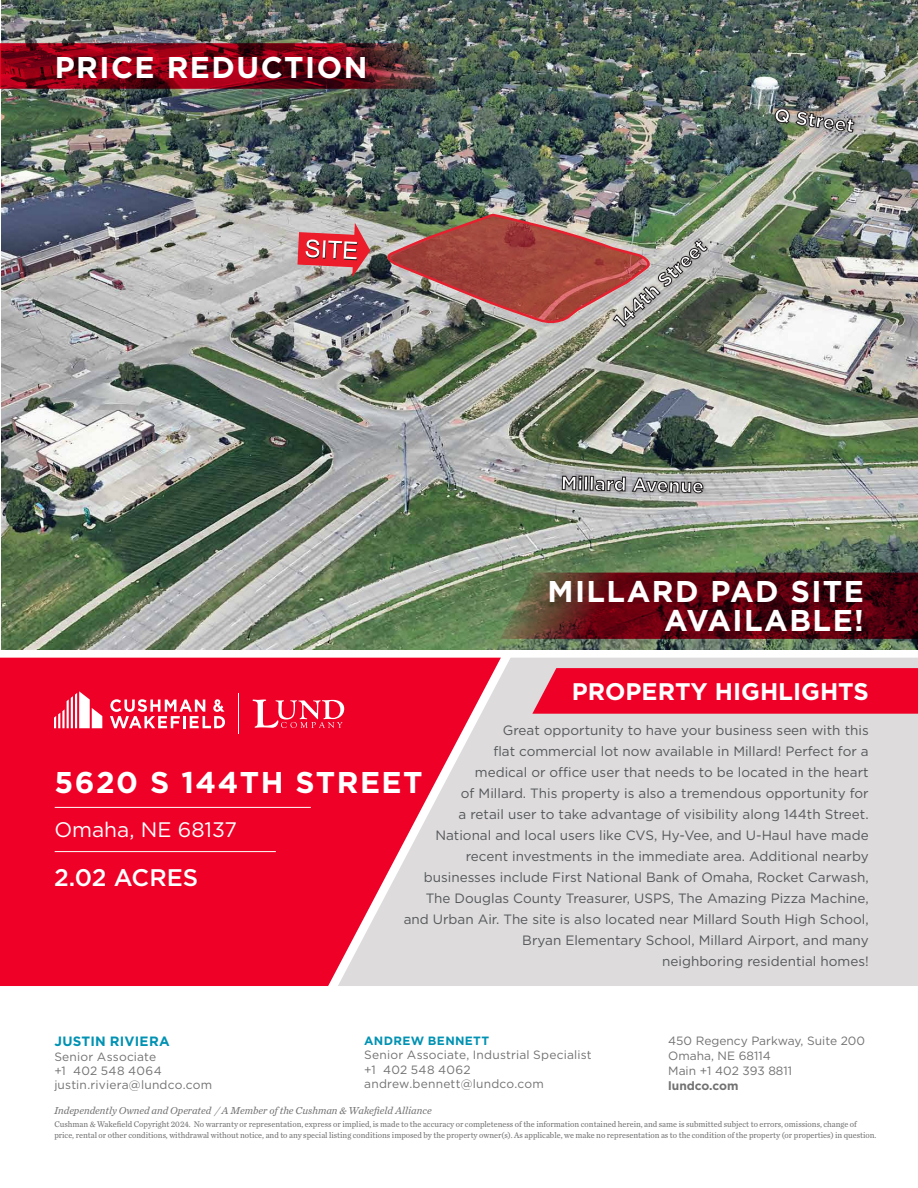
<style>
.page{position:relative;width:918px;height:1188px;background:#fff}
.page>*{position:absolute;margin:0;border:0;box-sizing:border-box;transform-origin:0 0}
.t1{font:700 30px "Gotham";letter-spacing:.05em;color:#fff}
.t2{font:700 24px "Gotham";color:#fff}
.t3{font:500 24px "Gotham";color:#fff}
.t4{font:21px "Gotham";color:#fff}
.t5{font:700 19.05px "Gotham";color:#fff}
.t6{font:13.5px/21px "Gotham";color:#54575a;text-align:right}
.t7{font:700 13.5px "Gotham";letter-spacing:.02em;color:#0092b3}
.t8{font:12px/14.4px "Gotham";letter-spacing:.01em;color:#717271}
.t9{font:700 12px "Gotham";letter-spacing:.03em;color:#0092b3}
.t10{font:700 12px "Gotham";color:#717271}
.t11{font:italic 10.5px "Chronicle Text G2";color:#717271}
.t12{font:8.7px/10.4px "Chronicle Text G2";color:#717271;scale:.95 1}
</style>
<div class="page">
<div style="left:501px;top:658px;width:417px;height:328px;background:#dddbdc"></div>
<svg style="left:532px;top:668px;width:386px;height:46px"></svg>
<svg style="left:0;top:658px;width:501px;height:328px;fill:#ef0027"></svg>
<svg style="left:253px;top:700px;width:91px;height:28px"></svg>
<hr style="left:238px;top:693px;width:1px;height:40px;background:#fff">
<svg style="left:54px;top:691px;width:48px;height:37px"></svg>
<svg style="left:110px;top:699px;width:115px;height:29px"></svg>
<hr style="left:55px;top:807px;width:256px;height:1px;background:#fff">
<hr style="left:55px;top:851px;width:221px;height:1px;background:#fff">
<img style="left:1px;top:0;width:917px;height:649px">
<svg style="left:297px;top:223px;width:73px;height:54px"></svg>
<img style="left:604px;top:230px;width:114px;height:109px">
<img style="left:767px;top:99px;width:94px;height:45px">
<svg style="left:775px;top:108px;width:15px;height:16px"></svg>
<svg style="left:796px;top:111px;width:58px;height:21px"></svg>
<img style="left:555px;top:467px;width:155px;height:37px">
<svg style="left:562px;top:476px;width:20px;height:14px"></svg>
<div style="left:584px;top:476px;width:4px;height:14px;border:1px solid #231f20"></div>
<div style="left:590px;top:476px;width:3px;height:14px;border:1px solid #231f20"></div>
<svg style="left:595px;top:467px;width:31px;height:36px"></svg>
<svg style="left:632px;top:478px;width:71px;height:29px"></svg>
<img style="left:380px;top:212px;width:327px;height:115px">
<svg style="left:500px;top:573px;width:418px;height:66px"></svg>
<img style="left:0;top:43px;width:440px;height:46px">
<p class="t1" style="left:55px;top:47px;width:314px">PRICE REDUCTION</p>
<p class="t5" style="left:608px;top:315px;width:120px;rotate:-43deg">144th Street</p>
<p class="t5" style="left:561px;top:470px;width:145px;rotate:1deg">Millard Avenue</p>
<p class="t5" style="left:776px;top:102px;width:82px;rotate:8deg">Q Street</p>
<p class="t1" style="left:547px;top:572px;width:318px">MILLARD PAD SITE</p>
<p class="t1" style="left:664px;top:600px;width:201px">AVAILABLE!</p>
<p class="t2" style="left:572px;top:675px;width:299px">PROPERTY HIGHLIGHTS</p>
<p class="t6" style="left:404px;top:719px;width:467px">Great opportunity to have your business seen with this<br>flat commercial lot now available in Millard! Perfect for a<br>medical or office user that needs to be located in the heart<br>of Millard. This property is also a tremendous opportunity for<br>a retail user to take advantage of visibility along 144th Street.<br>National and local users like CVS, Hy-Vee, and U-Haul have made recent investments in the immediate area. Additional nearby businesses include First National Bank of Omaha, Rocket Carwash, The Douglas County Treasurer, USPS, The Amazing Pizza Machine, and Urban Air. The site is also located near Millard South High School, Bryan Elementary School, Millard Airport, and many<br>neighboring residential homes!</p>
<p class="t1" style="left:54px;top:762px;width:370px">5620 S 144TH STREET</p>
<p class="t4" style="left:54px;top:817px;width:184px">Omaha, NE 68137</p>
<p class="t3" style="left:54px;top:862px;width:146px">2.02 ACRES</p>
<p class="t7" style="left:54px;top:1033px;width:117px">JUSTIN RIVIERA</p>
<p class="t8" style="left:54px;top:1049px;width:159px">Senior Associate<br>+1 402 548 4064 justin.riviera@lundco.com</p>
<p class="t9" style="left:364px;top:1033px;width:126px">ANDREW BENNETT</p>
<p class="t8" style="left:364px;top:1048px;width:229px">Senior Associate, Industrial Specialist +1 402 548 4062 andrew.bennett@lundco.com</p>
<p class="t11" style="left:54px;top:1103px;width:379px">Independently Owned and Operated / A Member of the Cushman &amp; Wakefield Alliance</p>
<p class="t8" style="left:668px;top:1033px;width:198px;line-height:15px">450 Regency Parkway, Suite 200<br>Omaha, NE 68114<br>Main +1 402 393 8811</p>
<p class="t10" style="left:668px;top:1077px;width:72px">lundco.com</p>
<p class="t12" style="left:54px;top:1119px;width:867px">Cushman &amp; Wakefield Copyright 2024. No warranty or representation, express or implied, is made to the accuracy or completeness of the information contained herein, and same is submitted subject to errors, omissions, change of price, rental or other conditions, withdrawal without notice, and to any special listing conditions imposed by the property owner(s). As applicable, we make no representation as to the condition of the property (or properties) in question.</p>
</div>
